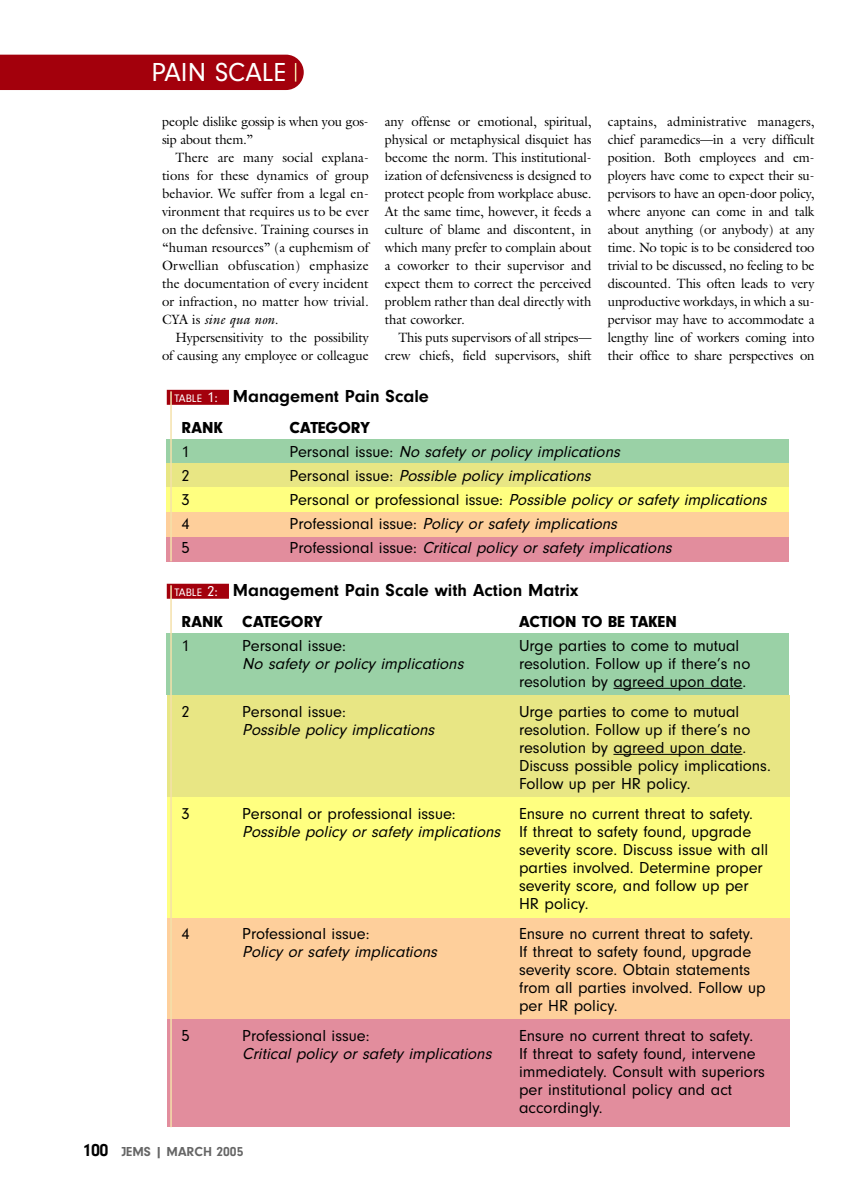
<style>
.page{position:relative;width:864px;height:1202px;background:#fff}
.page>*{position:absolute;margin:0;border:0;box-sizing:border-box;transform-origin:0 0}
.t1{font:27px "Neuzeit Gro T";color:#fff}
.t2{font:700 18px "Neuzeit Gro T";color:#000}
.t3{font:16.5px/18px "Neuzeit Gro T";color:#000}
.t4{font:italic 16.5px "Neuzeit Gro T";color:#000}
.t5{font:16.5px "Neuzeit Gro T Blac";color:#000}
.t6{font:13.5px/18px "Galliard";letter-spacing:-.005em;color:#000;text-align:justify}
.t7{font:700 13.5px "Neuzeit Gro T";color:#666;scale:.95 1}
.s1{font-style:italic}
.s2{font-weight:400;font-size:11.25px;color:#fff}
.s3{font-weight:400;font-size:15px;color:#fff}
.s4{font-style:normal}
.s5{font-size:18px;color:#000}
</style>
<div class="page">
<div style="left:0;top:55px;width:304px;height:35px;background:#a3000c"></div>
<div style="left:167px;top:390px;width:62px;height:15px;background:#a3000c"></div>
<div style="left:167px;top:439px;width:622px;height:25px;background:#9ad1a6"></div>
<div style="left:167px;top:464px;width:622px;height:24px;background:#e8e684"></div>
<div style="left:167px;top:487px;width:622px;height:25px;background:#ffff80"></div>
<div style="left:167px;top:512px;width:622px;height:25px;background:#fecf9b"></div>
<div style="left:167px;top:537px;width:622px;height:24px;background:#e28d9d"></div>
<hr style="left:170px;top:391px;width:2px;height:170px;background:#f4e1aa">
<div style="left:167px;top:584px;width:62px;height:14px;background:#a3000c"></div>
<div style="left:167px;top:633px;width:622px;height:62px;background:#9ad1a6"></div>
<div style="left:167px;top:695px;width:622px;height:102px;background:#e8e684"></div>
<div style="left:167px;top:797px;width:622px;height:122px;background:#ffff80"></div>
<div style="left:167px;top:918px;width:622px;height:102px;background:#fecf9b"></div>
<div style="left:167px;top:1019px;width:622px;height:108px;background:#e28d9d"></div>
<svg style="left:613px;top:688px;width:24px;height:1px"></svg>
<hr style="left:637px;top:688px;width:96px;height:1px;background:#000">
<svg style="left:613px;top:754px;width:24px;height:1px"></svg>
<hr style="left:637px;top:754px;width:96px;height:1px;background:#000">
<hr style="left:170px;top:585px;width:2px;height:542px;background:#f4e1aa">
<h1 class="t1" style="left:151px;top:63px;width:136px">PAIN SCALE</h1>
<p class="t6" style="left:162px;top:114px;width:208px">people dislike gossip is when you gos&shy;sip about them.”</p>
<p class="t6" style="left:162px;top:150px;width:208px;text-indent:13px">There are many social explana&shy;tions for these dynamics of group behavior. We suffer from a legal en&shy;vironment that requires us to be ever on the defensive. Training courses in “human resources” (a euphemism of Orwellian obfuscation) emphasize the documentation of every incident or infraction, no matter how trivial.<br>CYA is <span class="s1">sine qua non</span>.</p>
<p class="t6" style="left:162px;top:330px;width:208px;text-align:right">Hypersensitivity to the possibility of causing any employee or colleague</p>
<p class="t6" style="left:385px;top:114px;width:208px">any offense or emotional, spiritual, physical or metaphysical disquiet has become the norm. This institutional&shy;ization of defensiveness is designed to protect people from workplace abuse.<br>At the same time, however, it feeds a culture of blame and discontent, in which many prefer to complain about a coworker to their supervisor and expect them to correct the perceived problem rather than deal directly with that coworker.</p>
<p class="t6" style="left:385px;top:330px;width:208px;text-align:right">This puts supervisors of all stripes— crew chiefs, field supervisors, shift</p>
<p class="t6" style="left:608px;top:114px;width:208px">captains, administrative managers, chief paramedics—in a very difficult position. Both employees and em&shy;ployers have come to expect their su&shy;pervisors to have an open-door policy, where anyone can come in and talk about anything (or anybody) at any time. No topic is to be considered too trivial to be discussed, no feeling to be discounted. This often leads to very unproductive workdays, in which a su&shy;pervisor may have to accommodate a lengthy line of workers coming into their office to share perspectives on</p>
<h2 class="t2" style="left:174px;top:390px;width:256px"><span class="s2">TABLE</span> <span class="s3">1:</span> Management Pain Scale</h2>
<p class="t5" style="left:182px;top:422px;width:43px">RANK</p>
<p class="t5" style="left:290px;top:422px;width:82px">CATEGORY</p>
<p class="t3" style="left:182px;top:444px;width:10px">1</p>
<p class="t4" style="left:290px;top:446px;width:335px"><span class="s4">P e r s o n a l i s s u e :</span> No safety or policy implications</p>
<p class="t3" style="left:182px;top:468px;width:10px">2</p>
<p class="t4" style="left:290px;top:470px;width:306px"><span class="s4">P e r s o n a l i s s u e :</span> Possible policy implications</p>
<p class="t3" style="left:182px;top:492px;width:10px">3</p>
<p class="t4" style="left:290px;top:494px;width:482px"><span class="s4">P e r s o n a l o r p ro f e s s i o n a l i s s u e :</span> Possible policy or safety implications</p>
<p class="t3" style="left:182px;top:516px;width:10px">4</p>
<p class="t4" style="left:290px;top:518px;width:332px"><span class="s4">P ro f e s s i o n a l i s s u e :</span> Policy or safety implications</p>
<p class="t3" style="left:182px;top:540px;width:10px">5</p>
<p class="t4" style="left:290px;top:542px;width:387px"><span class="s4">P r o f e s s i o n a l i s s u e :</span> Critical policy or safety implications</p>
<h2 class="t2" style="left:174px;top:584px;width:406px"><span class="s2">TABLE</span> <span class="s3">2:</span> Management Pain Scale with Action Matrix</h2>
<p class="t5" style="left:182px;top:615px;width:143px">RANK CATEGORY</p>
<p class="t5" style="left:519px;top:615px;width:159px">ACTION TO BE TAKEN</p>
<p class="t3" style="left:182px;top:638px;width:10px">1</p>
<p class="t3" style="left:242px;top:638px;width:105px">Personal issue:</p>
<p class="t3" style="left:519px;top:638px;width:222px">Urge parties to come to mutual</p>
<p class="t4" style="left:242px;top:657px;width:226px">No safety or policy implications</p>
<p class="t3" style="left:519px;top:656px;width:233px">resolution. Follow up if there’s no resolution by agreed upon date.</p>
<p class="t3" style="left:182px;top:704px;width:10px">2</p>
<p class="t3" style="left:242px;top:704px;width:105px">Personal issue:</p>
<p class="t3" style="left:519px;top:704px;width:222px">Urge parties to come to mutual</p>
<p class="t4" style="left:242px;top:723px;width:197px">Possible policy implications</p>
<p class="t3" style="left:519px;top:722px;width:253px">resolution. Follow up if there’s no resolution by agreed upon date.<br>Discuss possible policy implications.<br>Follow up per HR policy.</p>
<p class="t3" style="left:182px;top:806px;width:10px">3</p>
<p class="t3" style="left:242px;top:806px;width:215px">Personal or professional issue:</p>
<p class="t3" style="left:519px;top:806px;width:236px">Ensure no current threat to safety.</p>
<p class="t4" style="left:242px;top:825px;width:511px">Possible policy or safety implications <span class="s4">I f t h re a t t o s a f ety f o u n d , u p g ra d e</span></p>
<p class="t3" style="left:519px;top:842px;width:251px">severity score. Discuss issue with all</p>
<p class="t3" style="left:519px;top:860px;width:245px">parties involved. Determine proper</p>
<p class="t3" style="left:519px;top:878px;width:231px">severity score, and follow up per</p>
<p class="t3" style="left:519px;top:896px;width:71px">HR policy.</p>
<p class="t3" style="left:182px;top:926px;width:10px">4</p>
<p class="t3" style="left:242px;top:926px;width:129px">Professional issue:</p>
<p class="t3" style="left:519px;top:926px;width:236px">Ensure no current threat to safety.</p>
<p class="t4" style="left:242px;top:945px;width:199px">Policy or safety implications</p>
<p class="t3" style="left:519px;top:944px;width:248px">If threat to safety found, upgrade severity score. Obtain statements from all parties involved. Follow up per HR policy.</p>
<p class="t3" style="left:182px;top:1028px;width:10px">5</p>
<p class="t3" style="left:242px;top:1028px;width:129px">Professional issue:</p>
<p class="t3" style="left:519px;top:1028px;width:236px">Ensure no current threat to safety.</p>
<p class="t4" style="left:242px;top:1047px;width:254px">Critical policy or safety implications</p>
<p class="t3" style="left:519px;top:1046px;width:247px">If threat to safety found, intervene immediately. Consult with superiors per institutional policy and act accordingly.</p>
<p class="t7" style="left:83px;top:1147px;width:171px"><span class="s5">100</span> JEMS | MARCH 2005</p>
</div>
